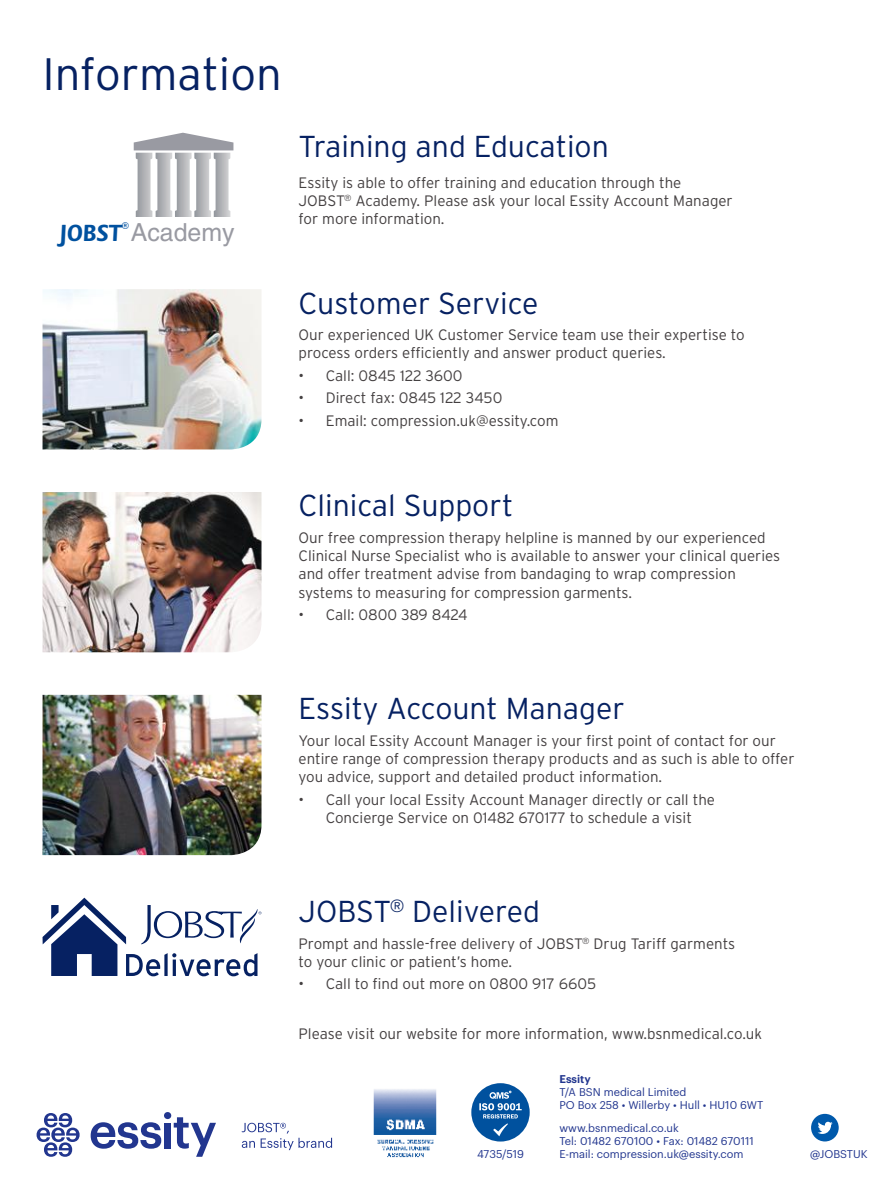
<style>
.page{position:relative;width:896px;height:1191px;background:#fff}
.page>*{position:absolute;margin:0;border:0;box-sizing:border-box;transform-origin:0 0}
.t1{font:300 45.4px "Interstate";color:#062162}
.t2{font:300 30.2px "Interstate";color:#062162}
.t3{font:24.8px "Helvetica";color:#999aa2}
.t4{font:300 15.2px/18.2px "Interstate";color:#444041}
.t5{font:700 14.6px "Flora";color:#00519f}
.t6{font:11px/12.8px "Graphik";color:#22368f}
.t7{font:600 11px "Graphik";color:#22368f}
.s1{font-family:"Flora";font-weight:700;color:#00519f}
</style>
<div class="page">
<div style="left:165px;top:1122px;width:6px;height:26px;background:#22368f"></div>
<div style="left:164px;top:1112px;width:7px;height:7px;background:#22368f;border-radius:50%"></div>
<svg style="left:174px;top:1117px;width:42px;height:39px"></svg>
<svg style="left:91px;top:1122px;width:70px;height:26px"></svg>
<svg style="left:37px;top:1113px;width:43px;height:43px"></svg>
<svg style="left:242px;top:1122px;width:90px;height:28px"></svg>
<img style="left:373px;top:1089px;width:64px;height:69px">
<div style="left:811px;top:1113px;width:27px;height:28px;background:#0059ab;border-radius:50%"></div>
<svg style="left:818px;top:1121px;width:14px;height:13px"></svg>
<svg style="left:471px;top:1083px;width:59px;height:58px"></svg>
<svg style="left:134px;top:133px;width:99px;height:84px"></svg>
<img style="left:43px;top:289px;width:218px;height:160px">
<img style="left:43px;top:492px;width:218px;height:160px">
<img style="left:43px;top:695px;width:218px;height:160px">
<svg style="left:43px;top:897px;width:218px;height:79px"></svg>
<h1 class="t1" style="left:43px;top:49px;width:241px">Information</h1>
<p class="t5" style="left:122px;top:220px;width:9px">®</p>
<h3 class="t3" style="left:60px;top:218px;width:176px"><span class="s1">JOBST</span> Academy</h3>
<h2 class="t2" style="left:298px;top:129px;width:312px">Training and Education</h2>
<p class="t4" style="left:298px;top:173px;width:436px">Essity is able to offer training and education through the<br>JOBST<sup>®</sup> Academy. Please ask your local Essity Account Manager for more information.</p>
<h2 class="t2" style="left:298px;top:286px;width:241px">Customer Service</h2>
<p class="t4" style="left:298px;top:326px;width:448px">Our experienced UK Customer Service team use their expertise to process orders efficiently and answer product queries.</p>
<p class="t4" style="left:298px;top:366px;width:165px">• Call: 0845 122 3600</p>
<p class="t4" style="left:298px;top:389px;width:205px">• Direct fax: 0845 122 3450</p>
<p class="t4" style="left:298px;top:411px;width:261px">• Email: compression.uk@essity.com</p>
<h2 class="t2" style="left:298px;top:489px;width:216px">Clinical Support</h2>
<p class="t4" style="left:298px;top:528px;width:483px">Our free compression therapy helpline is manned by our experienced Clinical Nurse Specialist who is available to answer your clinical queries and offer treatment advise from bandaging to wrap compression systems to measuring for compression garments.</p>
<p class="t4" style="left:298px;top:605px;width:171px">• Call: 0800 389 8424</p>
<h2 class="t2" style="left:298px;top:691px;width:328px">Essity Account Manager</h2>
<p class="t4" style="left:298px;top:731px;width:497px">Your local Essity Account Manager is your first point of contact for our entire range of compression therapy products and as such is able to offer you advice, support and detailed product information.</p>
<p class="t4" style="left:298px;top:790px;width:418px;text-align:center">• Call your local Essity Account Manager directly or call the<br>Concierge Service on 01482 670177 to schedule a visit</p>
<h2 class="t2" style="left:298px;top:894px;width:243px">JOBST<sup>®</sup> Delivered</h2>
<p class="t4" style="left:298px;top:934px;width:438px">Prompt and hassle-free delivery of JOBST<sup>®</sup> Drug Tariff garments to your clinic or patient’s home.</p>
<p class="t4" style="left:298px;top:974px;width:299px">• Call to find out more on 0800 917 6605</p>
<p class="t4" style="left:298px;top:1024px;width:465px">Please visit our website for more information, www.bsnmedical.co.uk</p>
<p class="t6" style="left:477px;top:1146px;width:48px">4735/519</p>
<p class="t7" style="left:559px;top:1070px;width:33px">Essity</p>
<p class="t6" style="left:559px;top:1084px;width:206px">T/A BSN medical Limited<br>PO Box 258 • Willerby • Hull • HU10 6WT</p>
<p class="t6" style="left:559px;top:1120px;width:196px">www.bsnmedical.co.uk<br>Tel: 01482 670100 • Fax: 01482 670111<br>E-mail: compression.uk@essity.com</p>
<p class="t6" style="left:810px;top:1146px;width:59px">@JOBSTUK</p>
</div>
